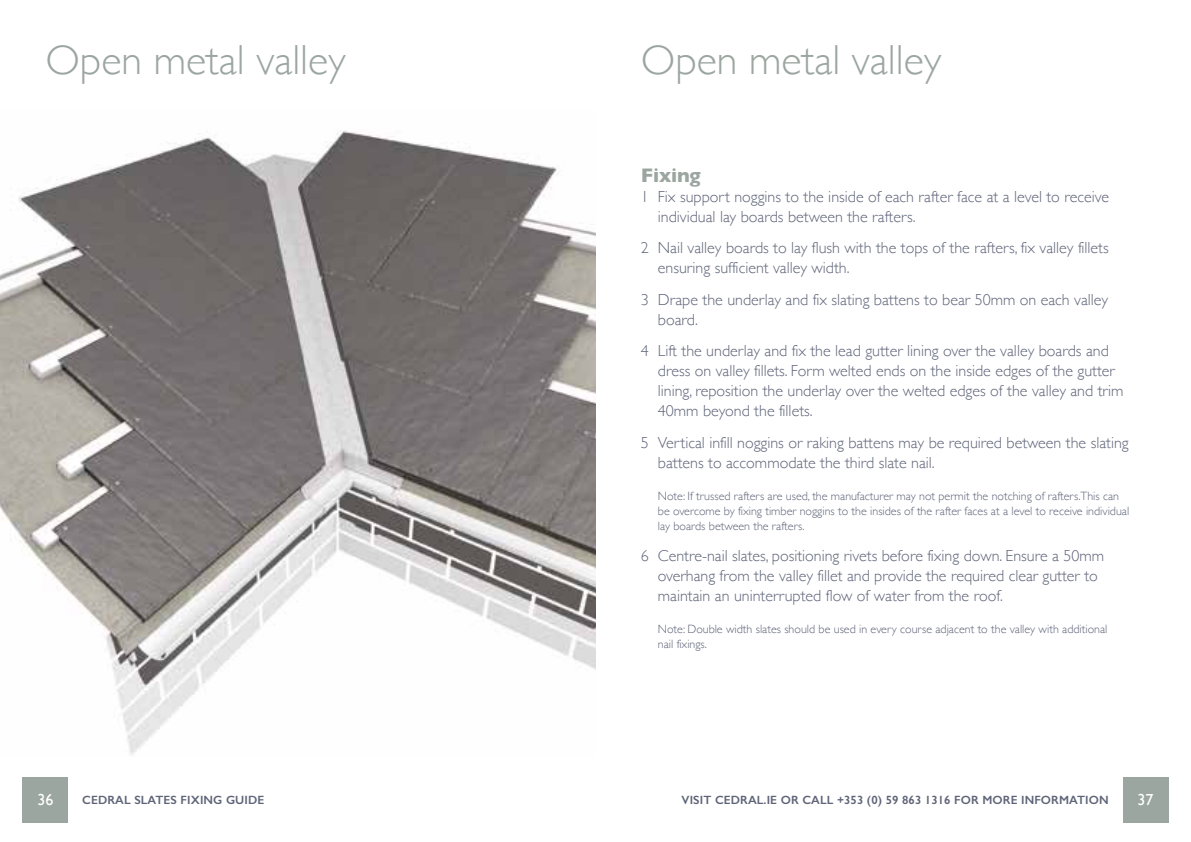
<style>
.page{position:relative;width:1191px;height:842px;background:#fff}
.page>*{position:absolute;margin:0;border:0;box-sizing:border-box;transform-origin:0 0}
.t1{font:300 42px "Gill Sans";color:#9ca6a1}
.t2{font:700 20px "Gill Sans";letter-spacing:-.01em;color:#9ca6a1}
.t3{font:300 16px/20px "Gill Sans";color:#5e6478}
.t4{font:16px "Gill Sans";color:#fff}
.t5{font:300 12px/15px "Gill Sans";color:#5e6478}
.t6{font:600 12px "Gill Sans";letter-spacing:.01em;color:#5e6478}
</style>
<div class="page">
<div style="left:23px;top:777px;width:45px;height:45px;background:#9ca6a1"></div>
<div style="left:1123px;top:777px;width:45px;height:45px;background:#9ca6a1"></div>
<img style="left:0;top:131px;width:595px;height:624px">
<h1 class="t1" style="left:45px;top:28px;width:302px">Open metal valley</h1>
<h1 class="t1" style="left:641px;top:28px;width:302px">Open metal valley</h1>
<p class="t2" style="left:641px;top:159px;width:61px">Fixing</p>
<p class="t3" style="left:658px;top:186px;width:452px;text-indent:-17px">1 Fix support noggins to the inside of each rafter face at a level to receive individual lay boards between the rafters.</p>
<p class="t3" style="left:658px;top:237px;width:452px;text-indent:-17px">2 Nail valley boards to lay flush with the tops of the rafters, fix valley fillets ensuring sufficient valley width.</p>
<p class="t3" style="left:658px;top:289px;width:452px;text-indent:-17px">3 Drape the underlay and fix slating battens to bear 50mm on each valley board.</p>
<p class="t3" style="left:658px;top:340px;width:467px;text-indent:-17px">4 Lift the underlay and fix the lead gutter lining over the valley boards and dress on valley fillets. Form welted ends on the inside edges of the gutter lining, reposition the underlay over the welted edges of the valley and trim 40mm beyond the fillets.</p>
<p class="t3" style="left:658px;top:431px;width:472px;text-indent:-17px">5 Vertical infill noggins or raking battens may be required between the slating battens to accommodate the third slate nail.</p>
<p class="t5" style="left:658px;top:487px;width:473px">Note: If trussed rafters are used, the manufacturer may not permit the notching of rafters.This can be overcome by fixing timber noggins to the insides of the rafter faces at a level to receive individual lay boards between the rafters.</p>
<p class="t3" style="left:658px;top:545px;width:448px;text-indent:-17px">6 Centre-nail slates, positioning rivets before fixing down. Ensure a 50mm overhang from the valley fillet and provide the required clear gutter to maintain an uninterrupted flow of water from the roof.</p>
<p class="t5" style="left:658px;top:621px;width:451px">Note: Double width slates should be used in every course adjacent to the valley with additional nail fixings.</p>
<p class="t4" style="left:37px;top:791px;width:17px">36</p>
<p class="t6" style="left:82px;top:793px;width:184px">CEDRAL SLATES FIXING GUIDE</p>
<p class="t6" style="left:681px;top:793px;width:429px">VISIT CEDRAL.IE OR CALL +353 (0) 59 863 1316 FOR MORE INFORMATION</p>
<p class="t4" style="left:1137px;top:791px;width:17px">37</p>
</div>
